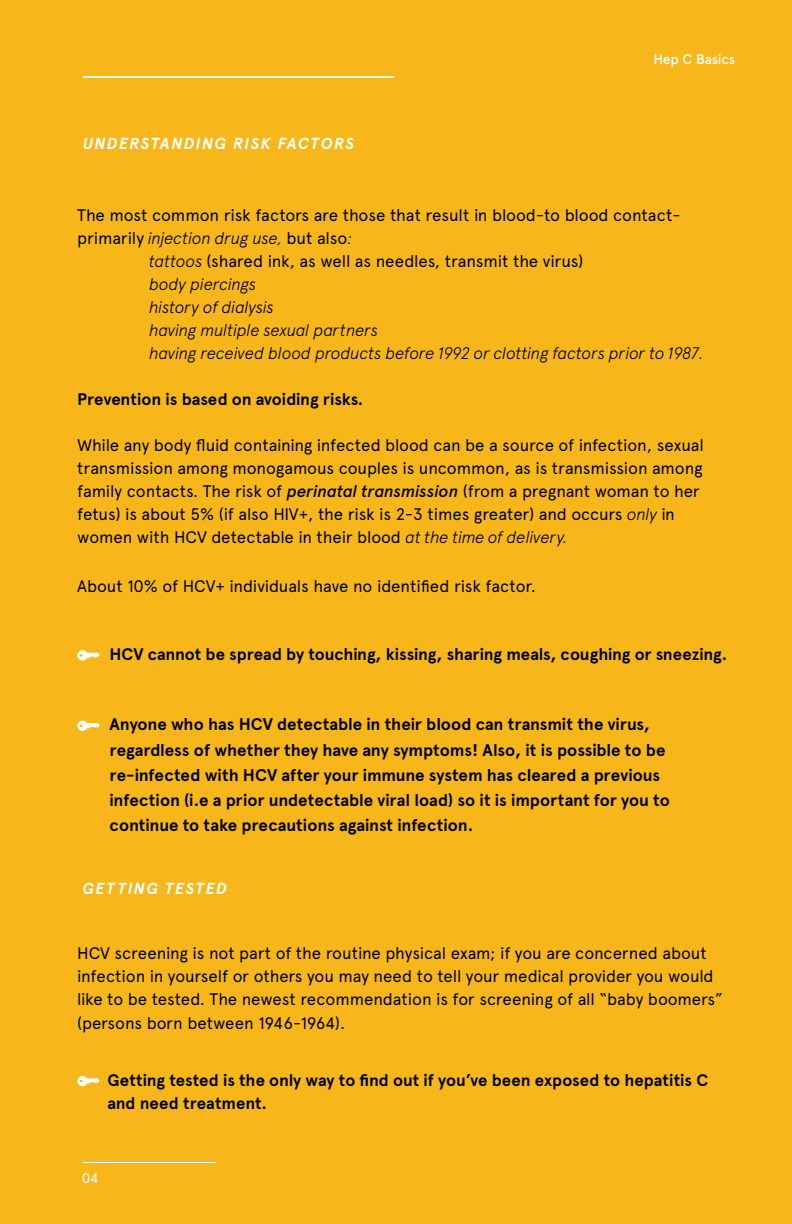
<style>
.page{position:relative;width:792px;height:1224px;background:#fff}
.page>*{position:absolute;margin:0;border:0;box-sizing:border-box;transform-origin:0 0}
.t1{font:700 17px/25.2px "Apercu Pro";letter-spacing:-.005em;color:#000}
.t2{font:16.8px/23px "Apercu Pro";letter-spacing:-.01em;color:#000}
.t3{font:700 16.8px/23px "Apercu Pro";letter-spacing:-.005em;color:#000}
.t4{font:italic 300 16.8px "Apercu Pro";letter-spacing:-.015em;color:#000}
.t5{font:italic 700 16px "Apercu Pro";letter-spacing:.09em;color:#fff}
.t6{font:500 14px "Apercu Pro";letter-spacing:-.005em;color:#fff}
.t7{font:14px "Apercu Pro";color:#fff}
.s1{font-weight:400;font-style:normal}
.s2{font-weight:300;font-style:italic}
.s3{font-weight:500;font-style:italic}
</style>
<div class="page">
<div style="left:1px;top:1px;width:790px;height:1222px;background:#f7b71b"></div>
<div style="left:83px;top:76px;width:311px;height:2px;border:1px solid #fff"></div>
<svg style="left:77px;top:650px;width:11px;height:11px"></svg>
<svg style="left:80px;top:653px;width:20px;height:5px"></svg>
<svg style="left:77px;top:1076px;width:11px;height:10px"></svg>
<svg style="left:80px;top:1078px;width:20px;height:6px"></svg>
<svg style="left:77px;top:721px;width:11px;height:10px"></svg>
<svg style="left:80px;top:723px;width:20px;height:5px"></svg>
<hr style="left:83px;top:1162px;width:132px;height:1px;background:#fff">
<p class="t5" style="left:83px;top:131px;width:273px">UNDERSTANDING RISK FACTORS</p>
<p class="t6" style="left:653px;top:48px;width:83px">Hep C Basics</p>
<p class="t2" style="left:77px;top:202px;width:605px">The most common risk factors are those that result in blood-to blood contact-</p>
<p class="t4" style="left:77px;top:225px;width:277px"><span class="s1">primarily</span> injection drug use, <span class="s1">but also</span>:</p>
<p class="t2" style="left:149px;top:248px;width:436px"><span class="s2">tattoos</span> (shared ink, as well as needles, transmit the virus)</p>
<p class="t4" style="left:149px;top:271px;width:109px">body piercings</p>
<p class="t4" style="left:149px;top:294px;width:126px">history of dialysis</p>
<p class="t4" style="left:149px;top:317px;width:231px">having multiple sexual partners</p>
<p class="t4" style="left:149px;top:340px;width:556px">having received blood products before 1992 or clotting factors prior to 1987.</p>
<p class="t3" style="left:77px;top:387px;width:288px">Prevention is based on avoiding risks.</p>
<p class="t2" style="left:77px;top:433px;width:628px">While any body fluid containing infected blood can be a source of infection, sexual transmission among monogamous couples is uncommon, as is transmission among family contacts. The risk of <span class="s3">perinatal transmission</span> (from a pregnant woman to her fetus) is about 5% (if also HIV+, the risk is 2-3 times greater) and occurs <span class="s2">only</span> in women with HCV detectable in their blood <span class="s2">at the time of delivery.</span></p>
<p class="t2" style="left:77px;top:573px;width:460px">About 10% of HCV+ individuals have no identified risk factor.</p>
<p class="t3" style="left:110px;top:642px;width:619px">HCV cannot be spread by touching, kissing, sharing meals, coughing or sneezing.</p>
<p class="t1" style="left:110px;top:711px;width:562px">Anyone who has HCV detectable in their blood can transmit the virus, regardless of whether they have any symptoms! Also, it is possible to be re-infected with HCV after your immune system has cleared a previous infection (i.e a prior undetectable viral load) so it is important for you to continue to take precautions against infection.</p>
<p class="t5" style="left:83px;top:877px;width:146px">GETTING TESTED</p>
<p class="t2" style="left:77px;top:941px;width:647px">HCV screening is not part of the routine physical exam; if you are concerned about infection in yourself or others you may need to tell your medical provider you would like to be tested. The newest recommendation is for screening of all “baby boomers” (persons born between 1946-1964).</p>
<p class="t3" style="left:108px;top:1068px;width:602px">Getting tested is the only way to find out if you’ve been exposed to hepatitis C and need treatment.</p>
<p class="t7" style="left:82px;top:1167px;width:18px">04</p>
</div>
